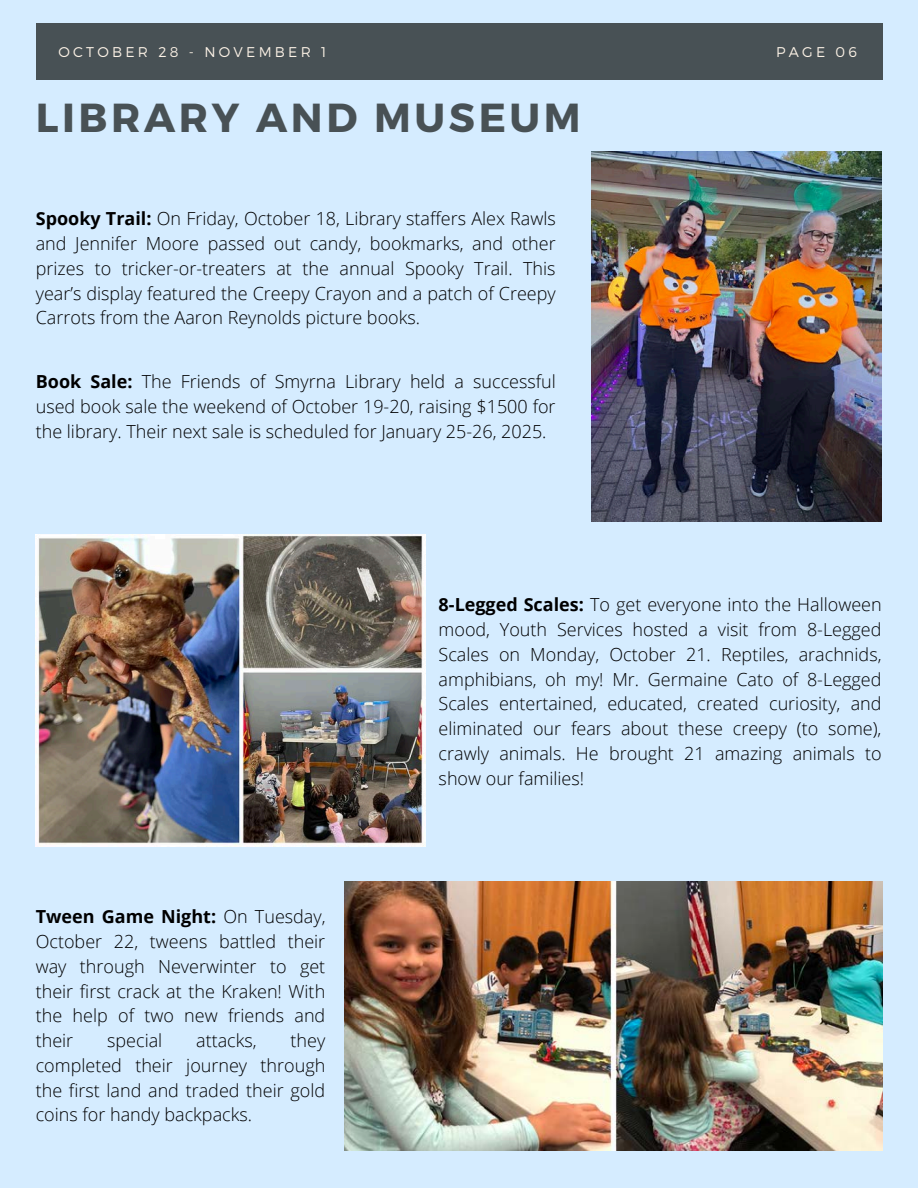
<style>
.page{position:relative;width:918px;height:1188px;background:#d5ecff}
.page>*{position:absolute;margin:0;border:0;box-sizing:border-box;transform-origin:0 0}
.t1{font:700 40.5px "Montserrat";letter-spacing:.09em;color:#485155}
.t2{font:300 18px/24.8px "Open Sans";color:#000;text-align:justify}
.t3{font:300 14.1px "Montserrat";letter-spacing:.23em;color:#fcf2e6}
.s1{font-weight:700}
</style>
<div class="page">
<div style="left:36px;top:23px;width:846px;height:57px;background:#485155"></div>
<img style="left:592px;top:152px;width:290px;height:370px">
<img style="left:36px;top:535px;width:389px;height:311px">
<img style="left:345px;top:881px;width:537px;height:269px">
<p class="t3" style="left:58px;top:43px;width:270px">OCTOBER 28 - NOVEMBER 1</p>
<p class="t3" style="left:776px;top:43px;width:82px">PAGE 06</p>
<p class="t1" style="left:36px;top:91px;width:547px">LIBRARY AND MUSEUM</p>
<p class="t2" style="left:36px;top:206px;width:522px"><span class="s1">Spooky Trail:</span> On Friday, October 18, Library staffers Alex Rawls and Jennifer Moore passed out candy, bookmarks, and other prizes to tricker-or-treaters at the annual Spooky Trail. This year’s display featured the Creepy Crayon and a patch of Creepy Carrots from the Aaron Reynolds picture books.</p>
<h2 class="t2" style="left:36px;top:369px;width:522px"><span class="s1">Book Sale:</span> The Friends of Smyrna Library held a successful used book sale the weekend of October 19-20, raising $1500 for the library. Their next sale is scheduled for January 25-26, 2025.</h2>
<p class="t2" style="left:36px;top:904px;width:291px"><span class="s1">Tween Game Night:</span> On Tuesday, October 22, tweens battled their way through Neverwinter to get their first crack at the Kraken! With the help of two new friends and their</p>
<p class="t2" style="left:36px;top:1028px;width:291px;text-indent:255px">they completed their journey through the first land and traded their gold coins for handy backpacks.</p>
<p class="t2" style="left:107px;top:1028px;width:57px">special</p>
<p class="t2" style="left:196px;top:1028px;width:62px">attacks,</p>
<h2 class="t2" style="left:439px;top:592px;width:445px"><span class="s1">8-Legged Scales:</span> To get everyone into the Halloween mood, Youth Services hosted a visit from 8-Legged Scales on Monday, October 21. Reptiles, arachnids, amphibians, oh my! Mr. Germaine Cato of 8-Legged Scales entertained, educated, created curiosity, and eliminated our fears about these creepy (to some), crawly animals. He brought 21 amazing animals to show our families!</h2>
</div>
